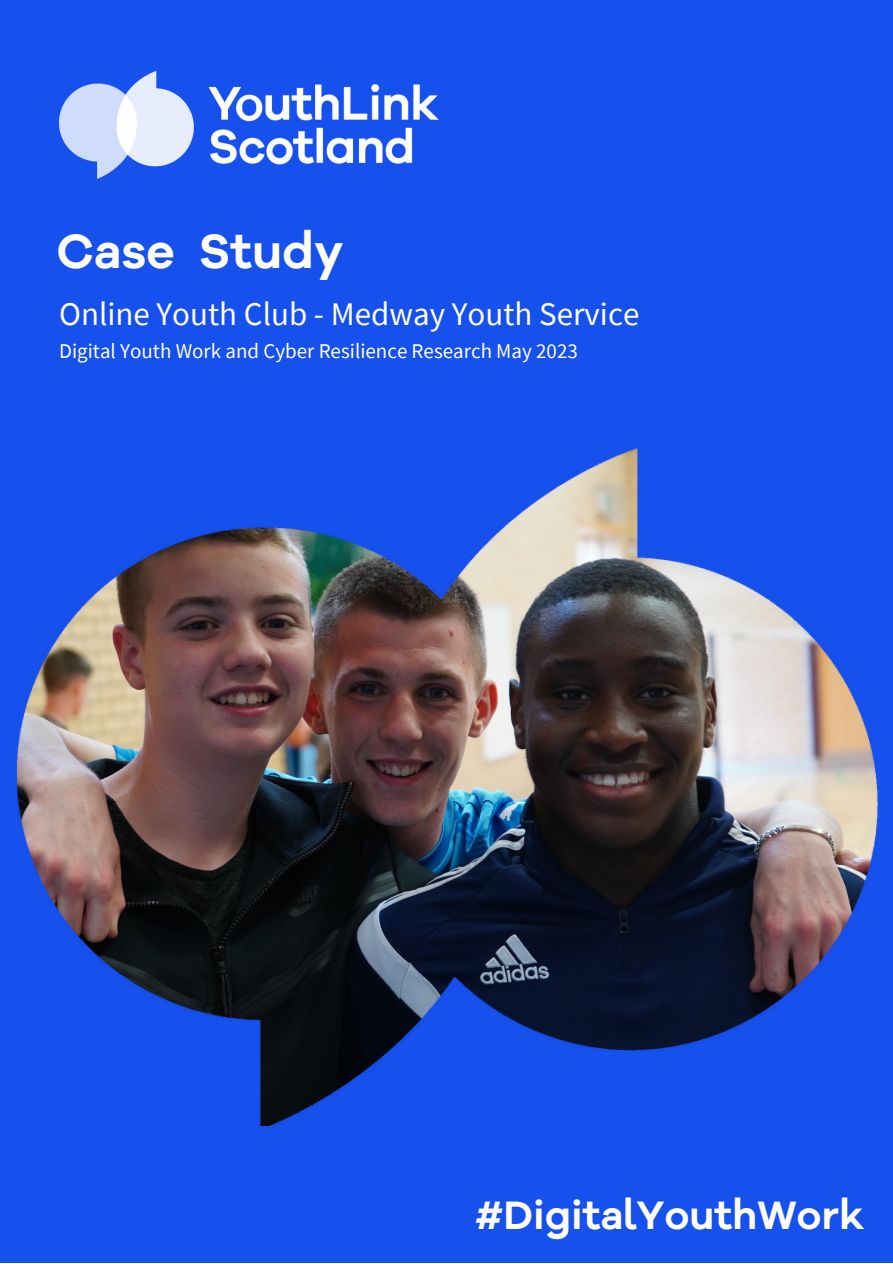
<style>
.page{position:relative;width:893px;height:1264px;background:#fff}
.page>*{position:absolute;margin:0;border:0;box-sizing:border-box;transform-origin:0 0}
.t1{font:600 49.5px "Galano Grotesque Alt";color:#fff}
.t2{font:600 40.95px "Galano Grotesque Alt";color:#fff}
.t3{font:33px "Source Sans Pro";color:#fff}
.t4{font:21px "Source Sans Pro";color:#fff}
</style>
<div class="page">
<div style="left:0;top:0;width:892px;height:1262px;background:#1650ed"></div>
<img style="left:59px;top:72px;width:379px;height:107px">
<img style="left:16px;top:448px;width:862px;height:678px">
<p class="t1" style="left:57px;top:219px;width:288px">Case Study</p>
<p class="t3" style="left:59px;top:293px;width:582px">Online Youth Club - Medway Youth Service</p>
<p class="t4" style="left:59px;top:337px;width:520px">Digital Youth Work and Cyber Resilience Research May 2023</p>
<p class="t2" style="left:475px;top:1187px;width:390px">#DigitalYouthWork</p>
</div>
